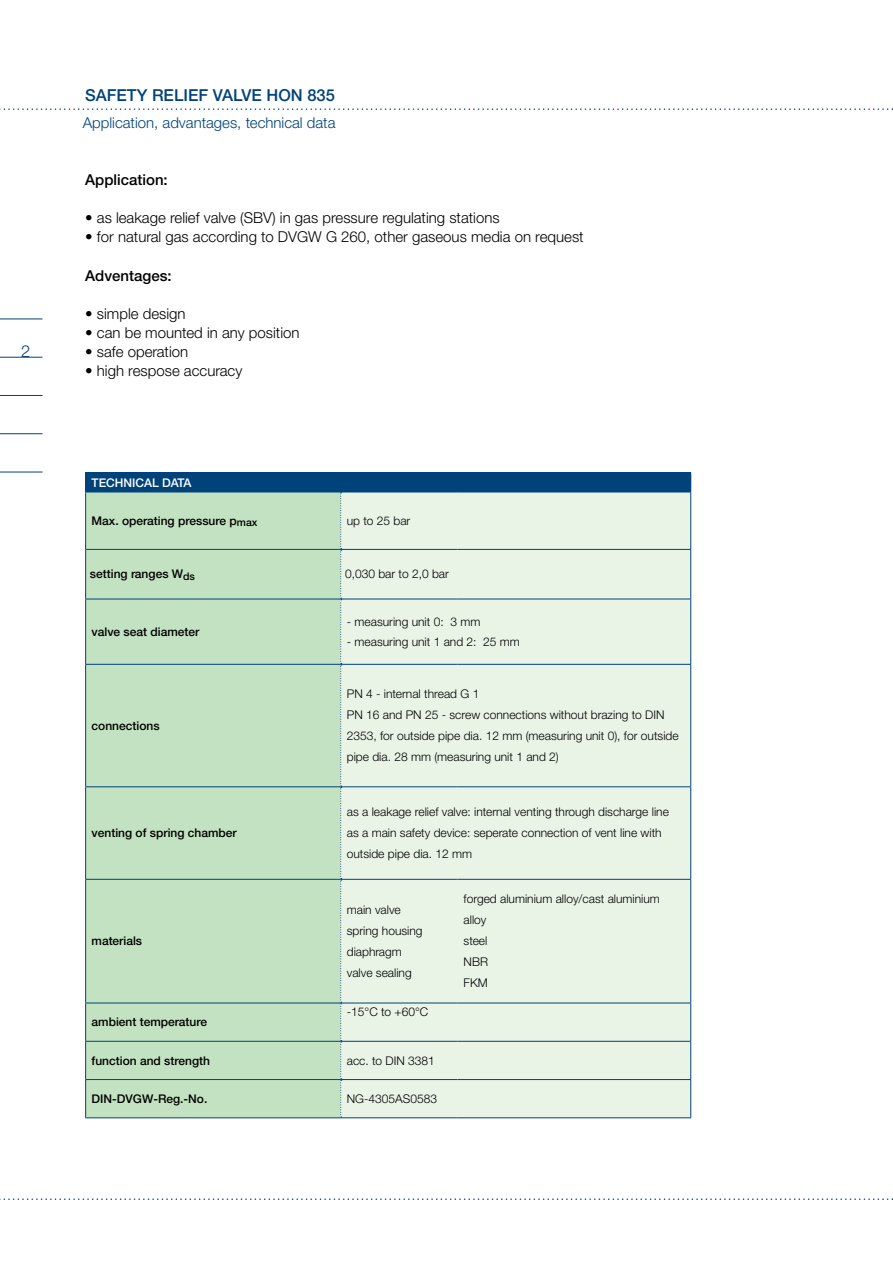
<style>
.page{position:relative;width:893px;height:1263px;background:#fff}
.page>*{position:absolute;margin:0;border:0;box-sizing:border-box;transform-origin:0 0}
.t1{font:500 16.5px "Helvetica Neue LTW1 G";color:#00427a}
.t2{font:300 16.5px "Helvetica Neue LTW1 G";color:#00427a}
.t3{font:300 15px "Helvetica Neue LTW1 G";color:#000}
.t4{font:300 15px "Helvetica Neue LTW1 G";color:#00427a}
.t5{font:500 15px "Helvetica Neue LTW1 G";color:#000}
.t6{font:300 12px/21px "Helvetica Neue LTW1 G";color:#000}
.t7{font:500 12px "Helvetica Neue LTW1 G";color:#000}
.t8{font:500 12px "Helvetica Neue LTW1 G";color:#fff}
</style>
<div class="page">
<hr style="left:0;top:319px;width:43px;height:1px;background:#00427a">
<hr style="left:0;top:357px;width:43px;height:1px;background:#00427a">
<hr style="left:0;top:395px;width:43px;height:1px;background:#00427a">
<hr style="left:0;top:433px;width:43px;height:1px;background:#00427a">
<hr style="left:0;top:472px;width:43px;height:1px;background:#00427a">
<svg style="left:0;top:108px;width:893px;height:2px"></svg>
<svg style="left:0;top:1198px;width:893px;height:2px"></svg>
<div style="left:86px;top:473px;width:605px;height:19px;background:#00427a"></div>
<div style="left:86px;top:493px;width:254px;height:624px;background:#c3e2c1"></div>
<div style="left:342px;top:493px;width:348px;height:624px;background:#e9f4e7"></div>
<hr style="left:85px;top:472px;width:256px;height:1px;background:#00427a">
<svg style="left:85px;top:473px;width:1px;height:19px"></svg>
<hr style="left:341px;top:472px;width:117px;height:1px;background:#00427a">
<hr style="left:458px;top:472px;width:233px;height:1px;background:#00427a">
<hr style="left:85px;top:492px;width:256px;height:1px;background:#00427a">
<hr style="left:85px;top:492px;width:1px;height:57px;background:#00427a">
<hr style="left:341px;top:492px;width:117px;height:1px;background:#00427a">
<hr style="left:458px;top:492px;width:233px;height:1px;background:#00427a">
<hr style="left:690px;top:492px;width:1px;height:57px;background:#00427a">
<hr style="left:85px;top:549px;width:256px;height:1px;background:#00427a">
<hr style="left:85px;top:550px;width:1px;height:49px;background:#00427a">
<hr style="left:341px;top:549px;width:117px;height:1px;background:#00427a">
<hr style="left:458px;top:549px;width:233px;height:1px;background:#00427a">
<hr style="left:690px;top:550px;width:1px;height:49px;background:#00427a">
<hr style="left:85px;top:599px;width:256px;height:1px;background:#00427a">
<hr style="left:85px;top:599px;width:1px;height:65px;background:#00427a">
<hr style="left:341px;top:599px;width:117px;height:1px;background:#00427a">
<hr style="left:458px;top:599px;width:233px;height:1px;background:#00427a">
<hr style="left:690px;top:599px;width:1px;height:65px;background:#00427a">
<hr style="left:85px;top:664px;width:256px;height:1px;background:#00427a">
<hr style="left:85px;top:665px;width:1px;height:121px;background:#00427a">
<hr style="left:85px;top:786px;width:256px;height:1px;background:#00427a">
<hr style="left:85px;top:787px;width:1px;height:92px;background:#00427a">
<hr style="left:85px;top:879px;width:256px;height:1px;background:#00427a">
<hr style="left:85px;top:880px;width:1px;height:123px;background:#00427a">
<hr style="left:85px;top:1003px;width:256px;height:1px;background:#00427a">
<hr style="left:85px;top:1003px;width:1px;height:38px;background:#00427a">
<hr style="left:85px;top:1041px;width:256px;height:1px;background:#00427a">
<hr style="left:85px;top:1042px;width:1px;height:37px;background:#00427a">
<hr style="left:85px;top:1079px;width:256px;height:1px;background:#00427a">
<hr style="left:85px;top:1080px;width:1px;height:37px;background:#00427a">
<hr style="left:341px;top:664px;width:117px;height:1px;background:#00427a">
<hr style="left:458px;top:664px;width:233px;height:1px;background:#00427a">
<hr style="left:690px;top:665px;width:1px;height:121px;background:#00427a">
<hr style="left:341px;top:786px;width:117px;height:1px;background:#00427a">
<hr style="left:458px;top:786px;width:233px;height:1px;background:#00427a">
<hr style="left:690px;top:787px;width:1px;height:92px;background:#00427a">
<hr style="left:341px;top:879px;width:117px;height:1px;background:#00427a">
<hr style="left:458px;top:879px;width:233px;height:1px;background:#00427a">
<hr style="left:690px;top:880px;width:1px;height:123px;background:#00427a">
<hr style="left:341px;top:1003px;width:117px;height:1px;background:#00427a">
<hr style="left:458px;top:1003px;width:233px;height:1px;background:#00427a">
<hr style="left:690px;top:1003px;width:1px;height:38px;background:#00427a">
<hr style="left:341px;top:1041px;width:117px;height:1px;background:#00427a">
<hr style="left:458px;top:1041px;width:233px;height:1px;background:#00427a">
<hr style="left:690px;top:1042px;width:1px;height:37px;background:#00427a">
<hr style="left:341px;top:1079px;width:117px;height:1px;background:#00427a">
<hr style="left:458px;top:1079px;width:233px;height:1px;background:#00427a">
<hr style="left:690px;top:1080px;width:1px;height:37px;background:#00427a">
<svg style="left:340px;top:492px;width:2px;height:625px"></svg>
<hr style="left:85px;top:1117px;width:256px;height:1px;background:#00427a">
<hr style="left:341px;top:1117px;width:117px;height:1px;background:#00427a">
<hr style="left:458px;top:1117px;width:233px;height:1px;background:#00427a">
<h1 class="t2" style="left:21px;top:341px;width:11px">2</h1>
<h1 class="t1" style="left:85px;top:85px;width:251px">safety relief valve HON 835</h1>
<p class="t4" style="left:83px;top:113px;width:254px">Application, advantages, technical data</p>
<p class="t5" style="left:85px;top:171px;width:84px">Application:</p>
<p class="t3" style="left:85px;top:209px;width:416px">• as leakage relief valve (SBV) in gas pressure regulating stations</p>
<p class="t3" style="left:85px;top:228px;width:500px">• for natural gas according to DVGW G 260, other gaseous media on request</p>
<p class="t5" style="left:85px;top:266px;width:88px">Adventages:</p>
<p class="t3" style="left:85px;top:304px;width:102px">• simple design</p>
<p class="t3" style="left:85px;top:324px;width:216px">• can be mounted in any position</p>
<p class="t3" style="left:85px;top:343px;width:105px">• safe operation</p>
<p class="t3" style="left:85px;top:362px;width:159px">• high respose accuracy</p>
<p class="t8" style="left:92px;top:475px;width:101px">technical data</p>
<p class="t7" style="left:92px;top:513px;width:167px">Max. operating pressure p<sub>max</sub></p>
<p class="t6" style="left:347px;top:510px;width:65px">up to 25 bar</p>
<p class="t7" style="left:90px;top:567px;width:107px">setting ranges W<sub>ds</sub></p>
<p class="t6" style="left:345px;top:564px;width:105px">0,030 bar to 2,0 bar</p>
<p class="t7" style="left:92px;top:624px;width:109px">valve seat diameter</p>
<p class="t7" style="left:92px;top:718px;width:70px">connections</p>
<p class="t7" style="left:92px;top:826px;width:147px">venting of spring chamber</p>
<p class="t7" style="left:92px;top:934px;width:52px">materials</p>
<p class="t7" style="left:92px;top:1015px;width:117px">ambient temperature</p>
<p class="t6" style="left:347px;top:611px;width:135px">- measuring unit 0: 3 mm</p>
<p class="t6" style="left:347px;top:631px;width:175px">- measuring unit 1 and 2: 25 mm</p>
<p class="t6" style="left:347px;top:683px;width:333px">PN 4 - internal thread G 1<br>PN 16 and PN 25 - screw connections without brazing to DIN 2353, for outside pipe dia. 12 mm (measuring unit 0), for outside pipe dia. 28 mm (measuring unit 1 and 2)</p>
<p class="t6" style="left:347px;top:801px;width:324px">as a leakage relief valve: internal venting through discharge line as a main safety device: seperate connection of vent line with outside pipe dia. 12 mm</p>
<p class="t6" style="left:347px;top:899px;width:77px">main valve spring housing diaphragm valve sealing</p>
<p class="t6" style="left:464px;top:889px;width:198px">forged aluminium alloy/cast aluminium alloy<br>steel<br>NBR<br>FKM</p>
<p class="t6" style="left:347px;top:1001px;width:83px">-15°C to +60°C</p>
<p class="t7" style="left:92px;top:1053px;width:120px">function and strength</p>
<p class="t6" style="left:347px;top:1050px;width:90px">acc. to DIN 3381</p>
<p class="t7" style="left:92px;top:1091px;width:117px">DIN-DVGW-Reg.-No.</p>
<p class="t6" style="left:347px;top:1088px;width:92px">NG-4305AS0583</p>
</div>
